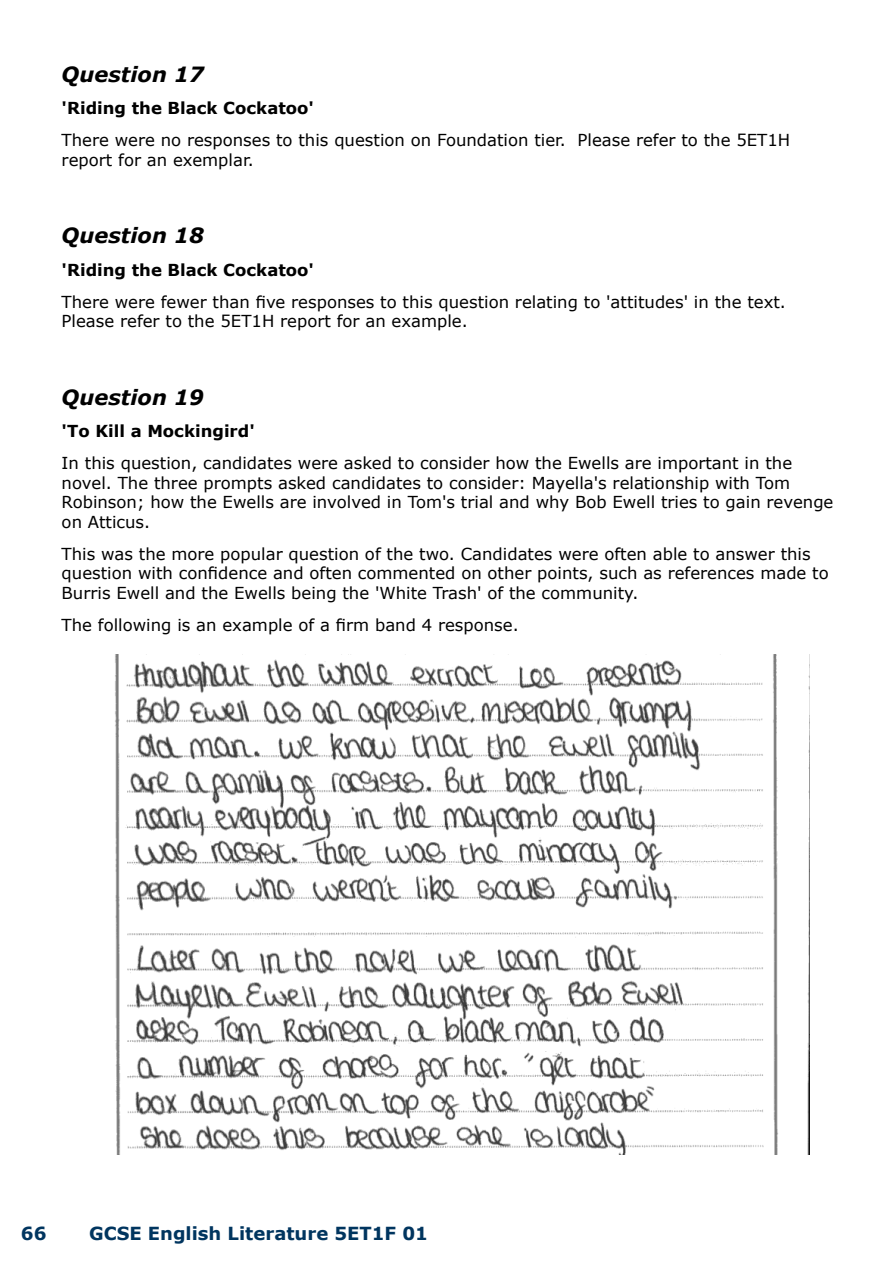
<style>
.page{position:relative;width:893px;height:1263px;background:#fff}
.page>*{position:absolute;margin:0;border:0;box-sizing:border-box;transform-origin:0 0}
.t1{font:italic 700 21px "Verdana";color:#000}
.t2{font:700 18px "Verdana";color:#00355f}
.t3{font:16.5px/19.5px "Verdana";color:#000}
.t4{font:700 16.5px "Verdana";color:#000}
</style>
<div class="page">
<img style="left:115px;top:655px;width:695px;height:499px">
<p class="t1" style="left:62px;top:59px;width:144px">Question 17</p>
<p class="t4" style="left:62px;top:97px;width:254px">'Riding the Black Cockatoo'</p>
<p class="t3" style="left:62px;top:131px;width:730px">There were no responses to this question on Foundation tier. Please refer to the 5ET1H report for an exemplar.</p>
<p class="t1" style="left:62px;top:221px;width:144px">Question 18</p>
<p class="t4" style="left:62px;top:258px;width:254px">'Riding the Black Cockatoo'</p>
<p class="t3" style="left:62px;top:292px;width:726px">There were fewer than five responses to this question relating to 'attitudes' in the text.<br>Please refer to the 5ET1H report for an example.</p>
<p class="t1" style="left:62px;top:382px;width:144px">Question 19</p>
<p class="t4" style="left:62px;top:419px;width:195px">'To Kill a Mockingird'</p>
<p class="t3" style="left:62px;top:453px;width:773px">In this question, candidates were asked to consider how the Ewells are important in the novel. The three prompts asked candidates to consider: Mayella's relationship with Tom Robinson; how the Ewells are involved in Tom's trial and why Bob Ewell tries to gain revenge on Atticus.</p>
<p class="t3" style="left:62px;top:544px;width:769px">This was the more popular question of the two. Candidates were often able to answer this question with confidence and often commented on other points, such as references made to<br>Burris Ewell and the Ewells being the 'White Trash' of the community.</p>
<p class="t3" style="left:62px;top:615px;width:459px">The following is an example of a firm band 4 response.</p>
<p class="t2" style="left:21px;top:1221px;width:27px">66</p>
<p class="t2" style="left:89px;top:1221px;width:340px">GCSE English Literature 5ET1F 01</p>
</div>
